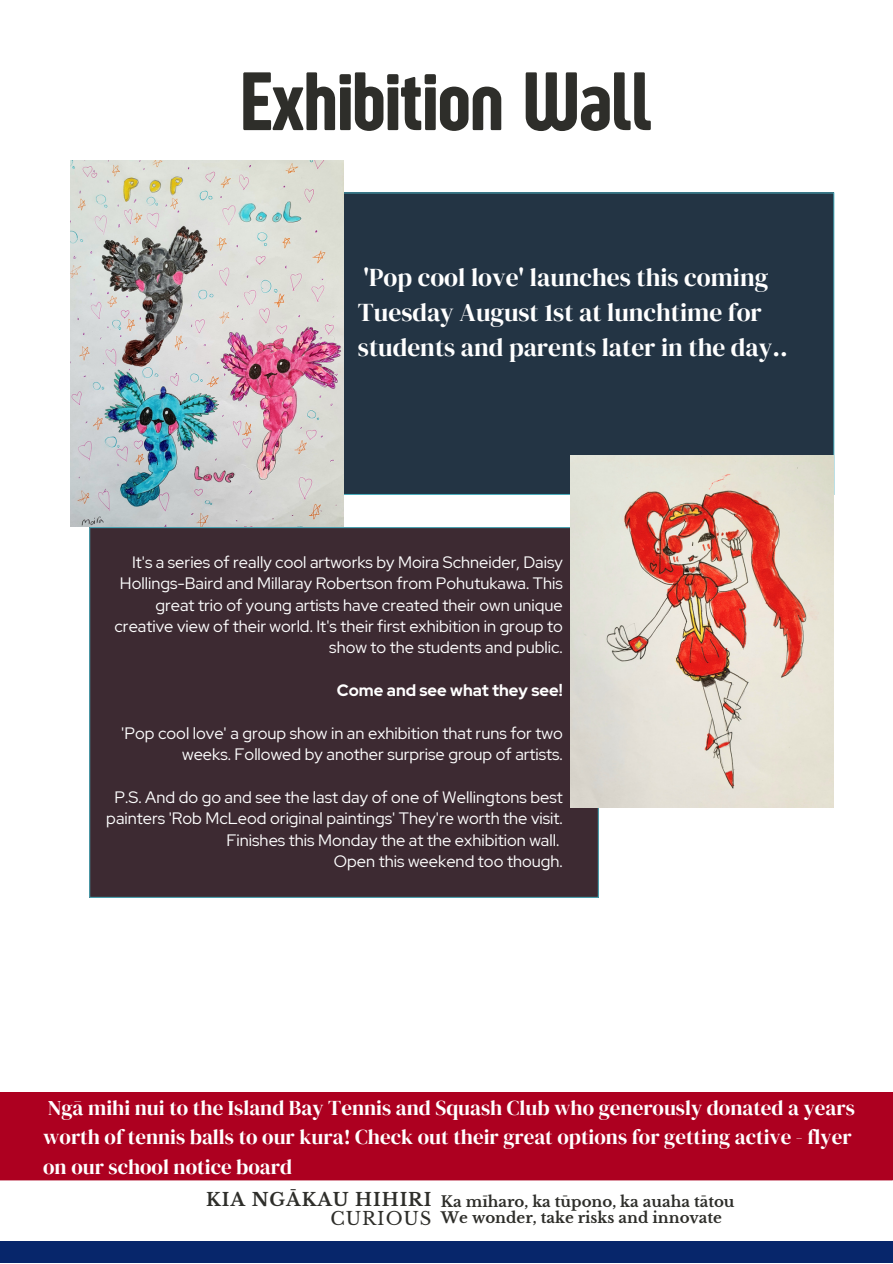
<style>
.page{position:relative;width:893px;height:1264px;background:#fff}
.page>*{position:absolute;margin:0;border:0;box-sizing:border-box;transform-origin:0 0}
.t1{font:85.5px "Sugo Pro Display";color:#2e2e2a}
.t2{font:25.5px/34.8px "DM Serif Display";color:#fff}
.t3{font:21px/29.2px "DM Serif Display";color:#fff}
.t4{font:700 18px "Libre Baskerville";letter-spacing:.05em;color:#2e2e2a}
.t5{font:18px "Libre Baskerville";letter-spacing:.05em;color:#2e2e2a}
.t6{font:16.5px/21.3px "Red Hat Display";color:#fff;text-align:right}
.t7{font:700 16.5px "Red Hat Display";color:#fff}
.t8{font:700 15px "Libre Baskerville";color:#2e2e2a}
</style>
<div class="page">
<div style="left:0;top:1240px;width:892px;height:22px;background:#07266b"></div>
<div style="left:343px;top:192px;width:491px;height:303px;background:#233444"></div>
<img style="left:70px;top:160px;width:273px;height:367px">
<div style="left:89px;top:527px;width:509px;height:370px;background:#3d2a32"></div>
<img style="left:570px;top:455px;width:263px;height:352px">
<div style="left:0;top:1092px;width:892px;height:88px;background:#ad0020"></div>
<p class="t1" style="left:240px;top:52px;width:413px">Exhibition Wall</p>
<p class="t2" style="left:358px;top:260px;width:431px">'Pop cool love' launches this coming<br>Tuesday August 1st at lunchtime for students and parents later in the day..</p>
<p class="t6" style="left:114px;top:551px;width:450px">It's a series of really cool artworks by Moira Schneider, Daisy Hollings-Baird and Millaray Robertson from Pohutukawa. This great trio of young artists have created their own unique creative view of their world. It's their first exhibition in group to show to the students and public.</p>
<p class="t7" style="left:337px;top:679px;width:227px">Come and see what they see!</p>
<p class="t6" style="left:121px;top:722px;width:443px">'Pop cool love' a group show in an exhibition that runs for two weeks. Followed by another surprise group of artists.</p>
<p class="t6" style="left:106px;top:786px;width:458px">P.S. And do go and see the last day of one of Wellingtons best painters 'Rob McLeod original paintings' They're worth the visit.<br>Finishes this Monday the at the exhibition wall.</p>
<p class="t6" style="left:334px;top:850px;width:230px">Open this weekend too though.</p>
<p class="t3" style="left:43px;top:1093px;width:813px">Ngā mihi nui to the Island Bay Tennis and Squash Club who generously donated a years worth of tennis balls to our kura! Check out their great options for getting active - flyer on our school notice board</p>
<p class="t4" style="left:206px;top:1188px;width:227px">KIA NGĀKAU HIHIRI</p>
<p class="t5" style="left:330px;top:1207px;width:103px">CURIOUS</p>
<p class="t8" style="left:441px;top:1192px;width:295px">Ka mīharo, ka tūpono, ka auaha tātou</p>
<p class="t8" style="left:441px;top:1208px;width:282px">We wonder, take risks and innovate</p>
</div>
